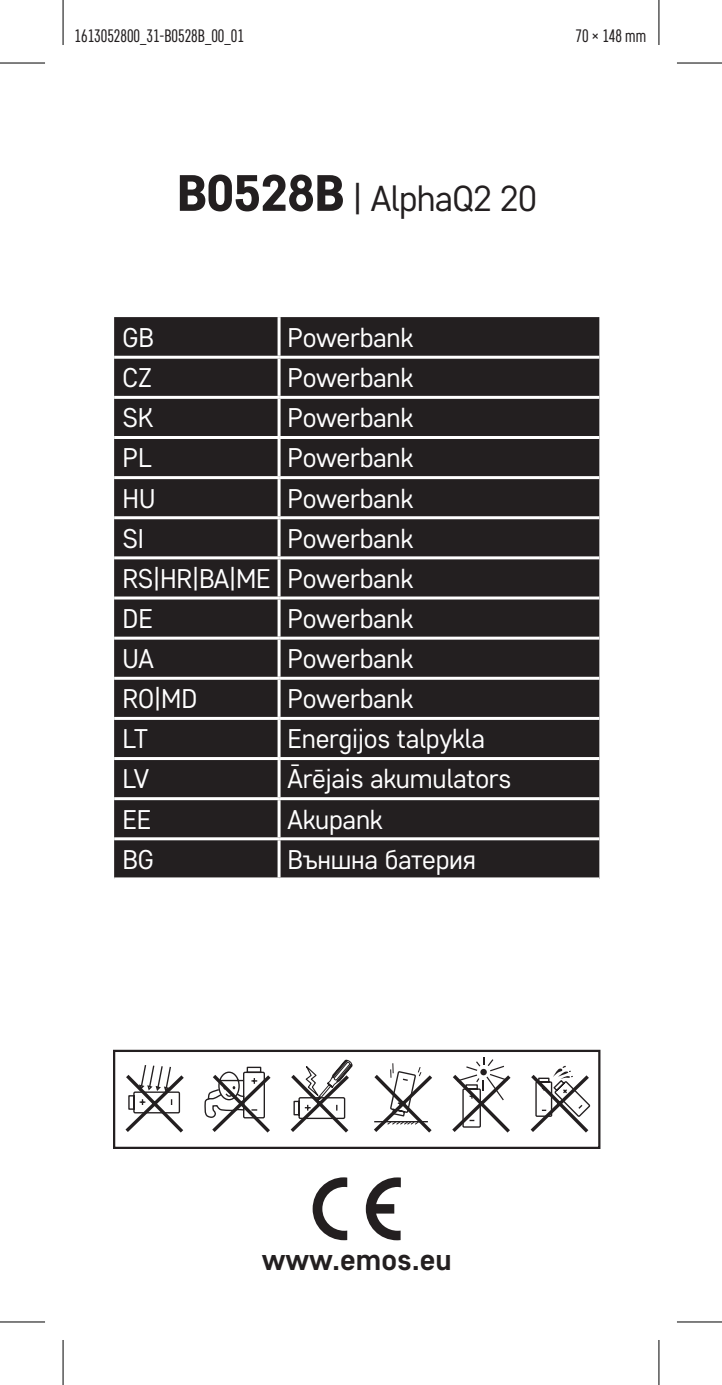
<style>
.page{position:relative;width:722px;height:1385px;background:#fff}
.page>*{position:absolute;margin:0;border:0;box-sizing:border-box;transform-origin:0 0}
.t1{font:36px "Core Sans D35";letter-spacing:-.02em;color:#231f20}
.t2{font:700 30px "Core Sans D55";color:#231f20}
.t3{font:27px/40.2px "Core Sans D35";letter-spacing:-.01em;color:#fff;text-align:justify}
.t4{font:18px "Core Sans D37 Cn";color:#231f20}
.s1{font-family:"Core Sans D65";font-weight:800;font-size:51px}
</style>
<div class="page">
<svg style="left:125px;top:1065px;width:59px;height:68px"></svg>
<svg style="left:204px;top:1059px;width:228px;height:74px"></svg>
<svg style="left:452px;top:1057px;width:59px;height:76px"></svg>
<svg style="left:530px;top:1065px;width:61px;height:68px"></svg>
<div style="left:113px;top:1049px;width:487px;height:100px;border:2px solid #231f20"></div>
<svg style="left:312px;top:1177px;width:88px;height:63px"></svg>
<div style="left:114px;top:317px;width:485px;height:560px;background:#231f20"></div>
<hr style="left:277px;top:317px;width:3px;height:39px;background:#fff">
<hr style="left:114px;top:356px;width:165px;height:3px;background:#fff">
<hr style="left:279px;top:356px;width:320px;height:3px;background:#fff">
<hr style="left:277px;top:359px;width:3px;height:37px;background:#fff">
<hr style="left:114px;top:396px;width:165px;height:3px;background:#fff">
<hr style="left:279px;top:396px;width:320px;height:3px;background:#fff">
<hr style="left:277px;top:399px;width:3px;height:37px;background:#fff">
<hr style="left:114px;top:436px;width:165px;height:3px;background:#fff">
<hr style="left:279px;top:436px;width:320px;height:3px;background:#fff">
<hr style="left:277px;top:439px;width:3px;height:37px;background:#fff">
<hr style="left:114px;top:476px;width:165px;height:3px;background:#fff">
<hr style="left:279px;top:476px;width:320px;height:3px;background:#fff">
<hr style="left:277px;top:479px;width:3px;height:37px;background:#fff">
<hr style="left:114px;top:516px;width:165px;height:3px;background:#fff">
<hr style="left:279px;top:516px;width:320px;height:3px;background:#fff">
<hr style="left:277px;top:519px;width:3px;height:37px;background:#fff">
<hr style="left:114px;top:556px;width:165px;height:3px;background:#fff">
<hr style="left:279px;top:556px;width:320px;height:3px;background:#fff">
<hr style="left:277px;top:559px;width:3px;height:37px;background:#fff">
<hr style="left:114px;top:596px;width:165px;height:3px;background:#fff">
<hr style="left:279px;top:596px;width:320px;height:3px;background:#fff">
<hr style="left:277px;top:599px;width:3px;height:37px;background:#fff">
<hr style="left:114px;top:636px;width:165px;height:3px;background:#fff">
<hr style="left:279px;top:636px;width:320px;height:3px;background:#fff">
<hr style="left:277px;top:639px;width:3px;height:38px;background:#fff">
<hr style="left:114px;top:677px;width:165px;height:3px;background:#fff">
<hr style="left:279px;top:677px;width:320px;height:3px;background:#fff">
<hr style="left:277px;top:680px;width:3px;height:37px;background:#fff">
<hr style="left:114px;top:717px;width:165px;height:3px;background:#fff">
<hr style="left:279px;top:717px;width:320px;height:3px;background:#fff">
<hr style="left:277px;top:720px;width:3px;height:37px;background:#fff">
<hr style="left:114px;top:757px;width:165px;height:3px;background:#fff">
<hr style="left:279px;top:757px;width:320px;height:3px;background:#fff">
<hr style="left:277px;top:760px;width:3px;height:37px;background:#fff">
<hr style="left:114px;top:797px;width:165px;height:3px;background:#fff">
<hr style="left:279px;top:797px;width:320px;height:3px;background:#fff">
<hr style="left:277px;top:800px;width:3px;height:37px;background:#fff">
<hr style="left:114px;top:837px;width:165px;height:3px;background:#fff">
<hr style="left:279px;top:837px;width:320px;height:3px;background:#fff">
<hr style="left:277px;top:840px;width:3px;height:37px;background:#fff">
<svg style="left:659px;top:0;width:1px;height:45px"></svg>
<svg style="left:659px;top:1340px;width:1px;height:45px"></svg>
<hr style="left:0;top:62px;width:45px;height:2px;background:#000">
<hr style="left:676px;top:62px;width:45px;height:2px;background:#000">
<hr style="left:0;top:1321px;width:45px;height:1px;background:#000">
<hr style="left:676px;top:1321px;width:45px;height:1px;background:#000">
<hr style="left:62px;top:0;width:2px;height:45px;background:#000">
<hr style="left:62px;top:1340px;width:2px;height:45px;background:#000">
<hr style="left:658px;top:0;width:1px;height:45px;background:#000">
<hr style="left:658px;top:1340px;width:1px;height:45px;background:#000">
<p class="t4" style="left:74px;top:25px;width:171px">1613052800_31-B0528B_00_01</p>
<p class="t4" style="left:575px;top:25px;width:72px">70 × 148 mm</p>
<h1 class="t1" style="left:176px;top:175px;width:362px"><span class="s1">B0528B</span> | AlphaQ2 20</h1>
<p class="t3" style="left:123px;top:317px;width:33px">GB</p>
<p class="t3" style="left:287px;top:317px;width:127px">Powerbank</p>
<p class="t3" style="left:123px;top:357px;width:31px">CZ</p>
<p class="t3" style="left:287px;top:357px;width:127px">Powerbank</p>
<p class="t3" style="left:123px;top:397px;width:32px">SK</p>
<p class="t3" style="left:287px;top:397px;width:127px">Powerbank</p>
<p class="t3" style="left:123px;top:437px;width:30px">PL</p>
<p class="t3" style="left:287px;top:437px;width:127px">Powerbank</p>
<p class="t3" style="left:123px;top:477px;width:34px">HU</p>
<p class="t3" style="left:287px;top:477px;width:127px">Powerbank</p>
<p class="t3" style="left:123px;top:517px;width:23px">SI</p>
<p class="t3" style="left:123px;top:517px;width:292px;text-indent:165px">Powerbank RS|HR|BA|ME Powerbank DE</p>
<p class="t3" style="left:287px;top:597px;width:127px">Powerbank</p>
<p class="t3" style="left:123px;top:637px;width:33px">UA</p>
<p class="t3" style="left:287px;top:637px;width:127px">Powerbank</p>
<p class="t3" style="left:123px;top:678px;width:76px">RO|MD</p>
<p class="t3" style="left:287px;top:678px;width:127px">Powerbank</p>
<p class="t3" style="left:123px;top:718px;width:27px">LT</p>
<p class="t3" style="left:287px;top:718px;width:199px">Energijos talpykla</p>
<p class="t3" style="left:123px;top:758px;width:28px">LV</p>
<p class="t3" style="left:287px;top:758px;width:225px">Ārējais akumulators</p>
<p class="t3" style="left:123px;top:798px;width:30px">EE</p>
<p class="t3" style="left:287px;top:798px;width:96px">Akupank</p>
<p class="t3" style="left:123px;top:838px;width:33px">BG</p>
<p class="t3" style="left:287px;top:838px;width:190px">Външна батерия</p>
<p class="t2" style="left:261px;top:1240px;width:191px">www.emos.eu</p>
</div>
